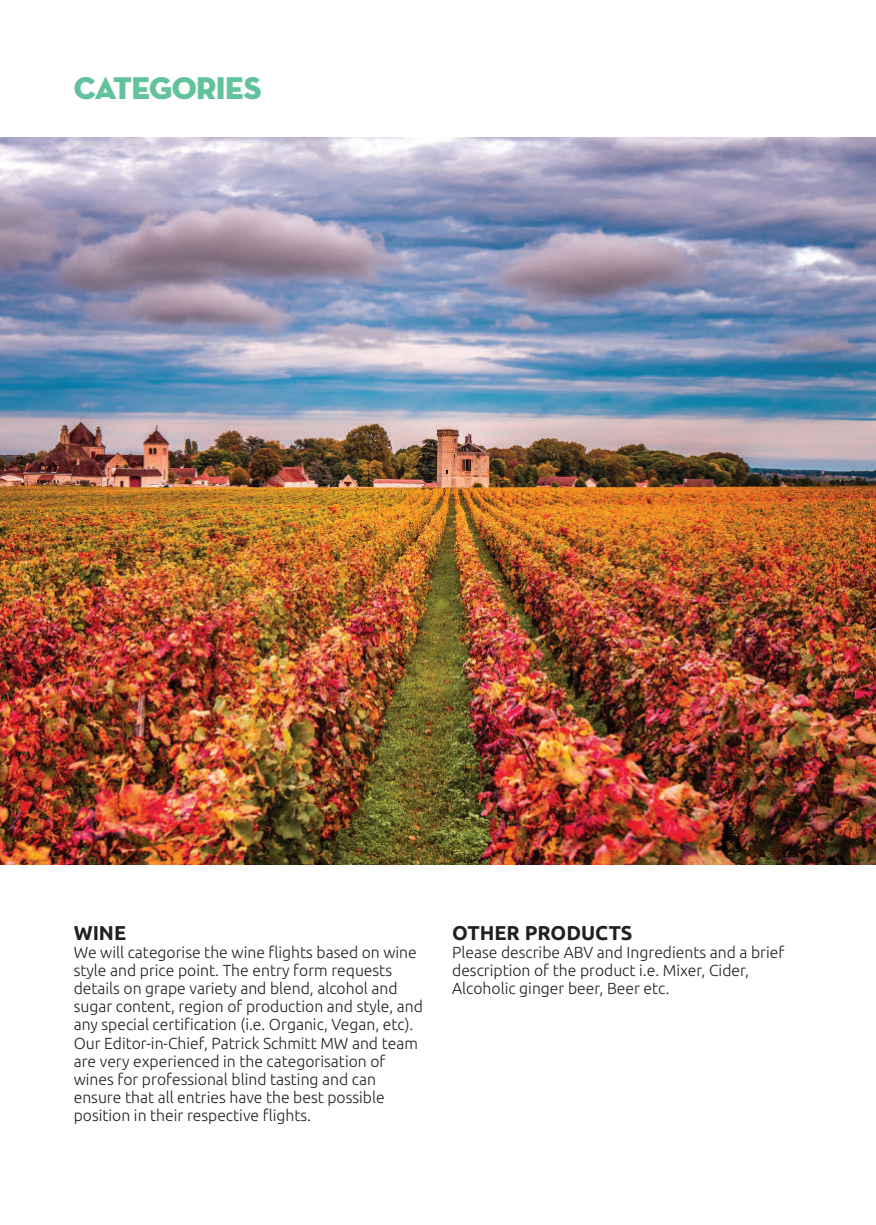
<style>
.page{position:relative;width:876px;height:1225px;background:#fff}
.page>*{position:absolute;margin:0;border:0;box-sizing:border-box;transform-origin:0 0}
.t1{font:32px "Neutraface Display Titling";letter-spacing:-.015em;color:#61c29c}
.t2{font:700 20px "Ubuntu";color:#231f20}
.t3{font:300 16px/18px "Ubuntu";color:#231f20}
</style>
<div class="page">
<img style="left:0;top:137px;width:876px;height:727px">
<h1 class="t1" style="left:74px;top:76px;width:189px">CATEGORIES</h1>
<p class="t2" style="left:74px;top:924px;width:54px">WINE</p>
<p class="t3" style="left:74px;top:944px;width:351px">We will categorise the wine flights based on wine style and price point. The entry form requests details on grape variety and blend, alcohol and sugar content, region of production and style, and any special certification (i.e. Organic, Vegan, etc).<br>Our Editor-in-Chief, Patrick Schmitt MW and team are very experienced in the categorisation of wines for professional blind tasting and can ensure that all entries have the best possible position in their respective flights.</p>
<p class="t2" style="left:452px;top:924px;width:182px">OTHER PRODUCTS</p>
<p class="t3" style="left:452px;top:944px;width:334px">Please describe ABV and Ingredients and a brief description of the product i.e. Mixer, Cider,<br>Alcoholic ginger beer, Beer etc.</p>
</div>
